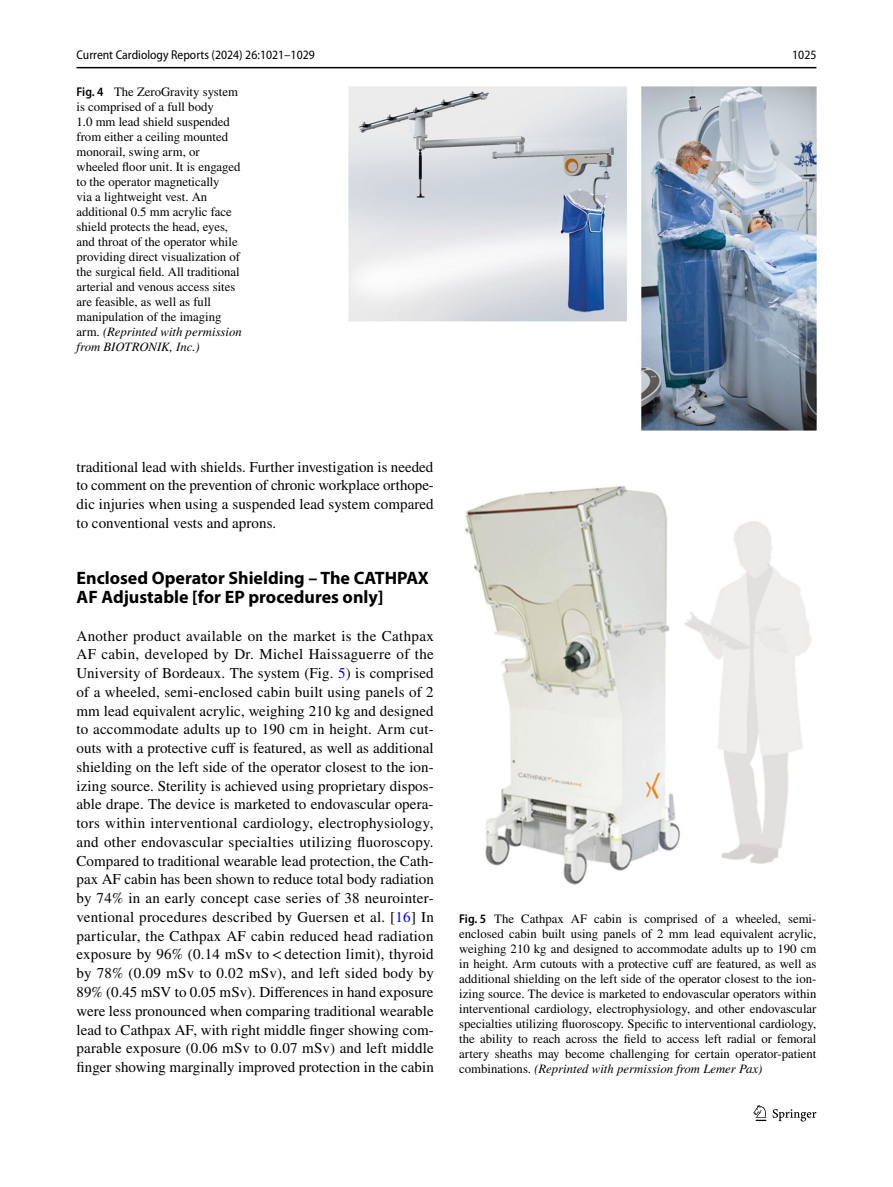
<style>
.page{position:relative;width:893px;height:1187px;background:#fff}
.page>*{position:absolute;margin:0;border:0;box-sizing:border-box;transform-origin:0 0}
.t1{font:700 18px/18.8px "Myriad Pro";color:#000}
.t2{font:15px/18.8px "STIX";letter-spacing:.005em;color:#000;text-align:justify}
.t3{font:12.75px/15px "STIX";color:#000}
.t4{font:semi-condensed 12.75px "Myriad Pro";color:#000}
.s1{font-family:"Myriad Pro";font-weight:600;font-stretch:semi-condensed}
.s2{font-style:italic}
.s3{color:#00f}
</style>
<div class="page">
<hr style="left:77px;top:67px;width:739px;height:1px;background:#000">
<svg style="left:753px;top:1105px;width:13px;height:15px"></svg>
<svg style="left:773px;top:1109px;width:43px;height:12px"></svg>
<img style="left:349px;top:87px;width:467px;height:344px">
<img style="left:464px;top:486px;width:348px;height:399px">
<p class="t4" style="left:77px;top:48px;width:240px">Current Cardiology Reports (2024) 26:1021–1029</p>
<p class="t4" style="left:792px;top:48px;width:26px">1025</p>
<p class="t3" style="left:77px;top:85px;width:167px"><span class="s1">Fig. 4</span> The ZeroGravity system is comprised of a full body<br>1.0 mm lead shield suspended from either a ceiling mounted monorail, swing arm, or wheeled floor unit. It is engaged to the operator magnetically<br>via a lightweight vest. An additional 0.5 mm acrylic face shield protects the head, eyes, and throat of the operator while providing direct visualization of the surgical field. All traditional arterial and venous access sites are feasible, as well as full manipulation of the imaging arm. <span class="s2">(Reprinted with permission from BIOTRONIK, Inc.)</span></p>
<p class="t2" style="left:77px;top:458px;width:359px">traditional lead with shields. Further investigation is needed to comment on the prevention of chronic workplace orthope&shy;dic injuries when using a suspended lead system compared to conventional vests and aprons.</p>
<p class="t1" style="left:77px;top:568px;width:354px">Enclosed Operator Shielding – The CATHPAX<br>AF Adjustable [for EP procedures only]</p>
<p class="t2" style="left:77px;top:627px;width:359px">Another product available on the market is the Cathpax AF cabin, developed by Dr. Michel Haissaguerre of the University of Bordeaux. The system (Fig. <span class="s3">5</span>) is comprised of a wheeled, semi-enclosed cabin built using panels of 2 mm lead equivalent acrylic, weighing 210 kg and designed to accommodate adults up to 190 cm in height. Arm cut&shy;outs with a protective cuff is featured, as well as additional shielding on the left side of the operator closest to the ion&shy;izing source. Sterility is achieved using proprietary dispos&shy;able drape. The device is marketed to endovascular opera&shy;tors within interventional cardiology, electrophysiology, and other endovascular specialties utilizing fluoroscopy.<br>Compared to traditional wearable lead protection, the Cath&shy;pax AF cabin has been shown to reduce total body radiation by 74% in an early concept case series of 38 neurointer&shy;ventional procedures described by Guersen et al. [<span class="s3">16</span>] In particular, the Cathpax AF cabin reduced head radiation exposure by 96% (0.14 mSv to&lt;detection limit), thyroid by 78% (0.09 mSv to 0.02 mSv), and left sided body by 89% (0.45 mSV to 0.05 mSv). Differences in hand exposure were less pronounced when comparing traditional wearable lead to Cathpax AF, with right middle finger showing com&shy;parable exposure (0.06 mSv to 0.07 mSv) and left middle finger showing marginally improved protection in the cabin</p>
<p class="t3" style="left:459px;top:912px;width:359px;text-align:justify"><span class="s1">Fig. 5</span> The Cathpax AF cabin is comprised of a wheeled, semi&shy;enclosed cabin built using panels of 2 mm lead equivalent acrylic, weighing 210 kg and designed to accommodate adults up to 190 cm in height. Arm cutouts with a protective cuff are featured, as well as additional shielding on the left side of the operator closest to the ion&shy;izing source. The device is marketed to endovascular operators within interventional cardiology, electrophysiology, and other endovascular specialties utilizing fluoroscopy. Specific to interventional cardiology, the ability to reach across the field to access left radial or femoral artery sheaths may become challenging for certain operator-patient combinations. <span class="s2">(Reprinted with permission from Lemer Pax)</span></p>
</div>
